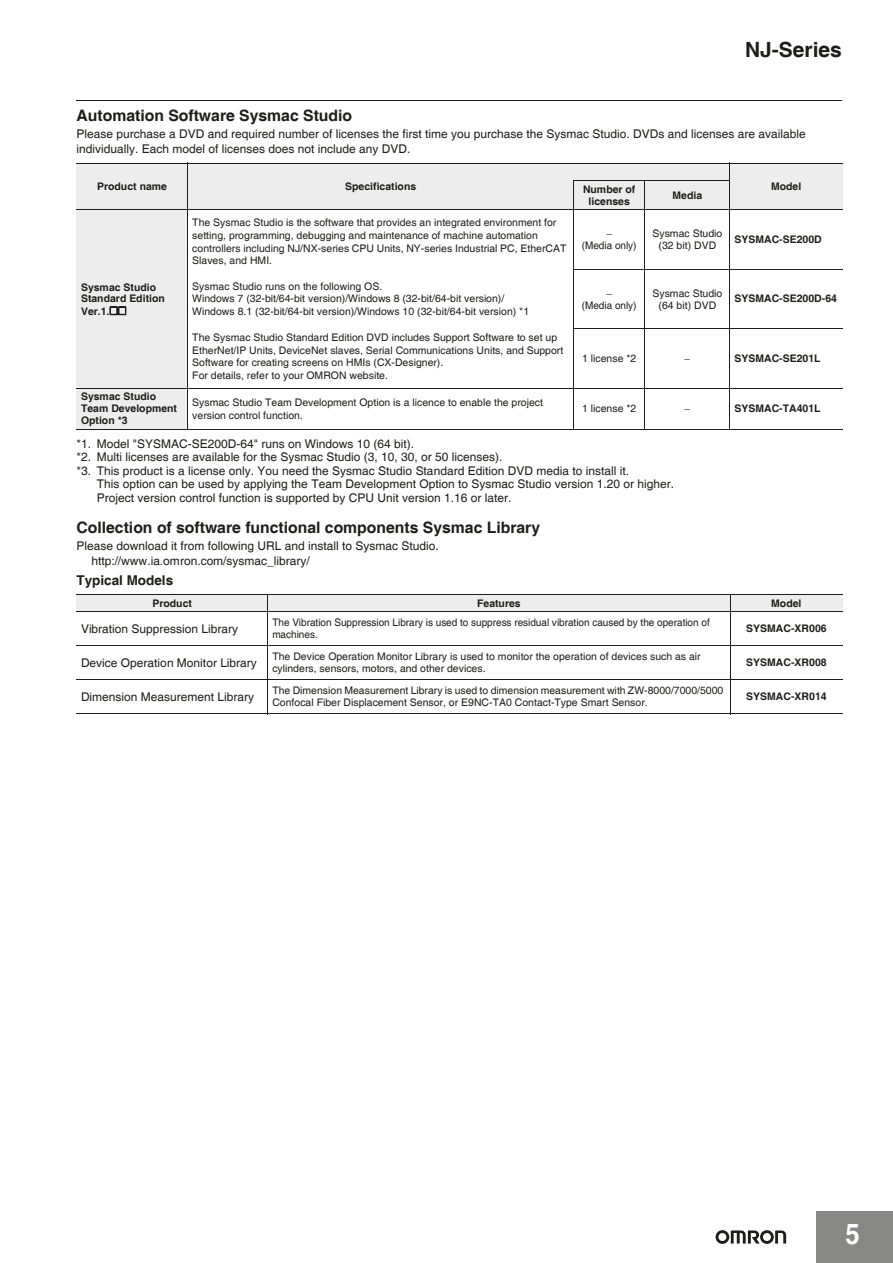
<style>
.page{position:relative;width:893px;height:1263px;background:#fff}
.page>*{position:absolute;margin:0;border:0;box-sizing:border-box;transform-origin:0 0}
.t1{font:700 28.5px "Helvetica";color:#fff;scale:.9 1}
.t2{font:700 21px "Helvetica";color:#1d1d1b}
.t3{font:700 15.75px "Helvetica";color:#1d1d1b}
.t4{font:700 13.5px "Helvetica";color:#1d1d1b}
.t5{font:12px/15px "Helvetica";color:#1d1d1b}
.t6{font:10.5px/12.8px "Helvetica";letter-spacing:.005em;color:#1d1d1b}
.t7{font:700 10.5px/12px "Helvetica";letter-spacing:.005em;color:#1d1d1b}
.t8{font:10.5px/12px "Helvetica";letter-spacing:.005em;color:#1d1d1b;scale:.96 1}
</style>
<div class="page">
<div style="left:816px;top:1212px;width:77px;height:51px;background:#878786"></div>
<svg style="left:715px;top:1230px;width:71px;height:14px"></svg>
<hr style="left:76px;top:100px;width:766px;height:1px;background:#1d1d1b">
<div style="left:76px;top:163px;width:112px;height:47px;background:#ededed"></div>
<div style="left:188px;top:163px;width:386px;height:47px;background:#ededed"></div>
<div style="left:574px;top:163px;width:156px;height:17px;background:#ededed"></div>
<div style="left:730px;top:163px;width:112px;height:47px;background:#ededed"></div>
<div style="left:574px;top:180px;width:71px;height:30px;background:#ededed"></div>
<div style="left:645px;top:180px;width:85px;height:30px;background:#ededed"></div>
<div style="left:76px;top:210px;width:112px;height:178px;background:#ededed"></div>
<div style="left:76px;top:388px;width:112px;height:41px;background:#ededed"></div>
<div style="left:76px;top:594px;width:192px;height:18px;background:#ededed"></div>
<div style="left:268px;top:594px;width:462px;height:18px;background:#ededed"></div>
<div style="left:730px;top:594px;width:113px;height:18px;background:#ededed"></div>
<hr style="left:187px;top:163px;width:1px;height:267px;background:#1d1d1b">
<hr style="left:573px;top:181px;width:1px;height:249px;background:#1d1d1b">
<hr style="left:645px;top:180px;width:1px;height:250px;background:#1d1d1b">
<hr style="left:730px;top:163px;width:1px;height:267px;background:#1d1d1b">
<hr style="left:76px;top:163px;width:766px;height:1px;background:#1d1d1b">
<hr style="left:573px;top:180px;width:157px;height:1px;background:#1d1d1b">
<hr style="left:76px;top:209px;width:766px;height:1px;background:#1d1d1b">
<hr style="left:573px;top:269px;width:269px;height:1px;background:#1d1d1b">
<hr style="left:573px;top:328px;width:269px;height:1px;background:#1d1d1b">
<hr style="left:76px;top:388px;width:766px;height:1px;background:#1d1d1b">
<hr style="left:76px;top:429px;width:766px;height:1px;background:#1d1d1b">
<hr style="left:268px;top:594px;width:1px;height:120px;background:#1d1d1b">
<hr style="left:730px;top:594px;width:1px;height:120px;background:#1d1d1b">
<hr style="left:76px;top:594px;width:767px;height:1px;background:#1d1d1b">
<hr style="left:76px;top:611px;width:767px;height:1px;background:#1d1d1b">
<hr style="left:76px;top:646px;width:767px;height:1px;background:#1d1d1b">
<hr style="left:76px;top:680px;width:767px;height:1px;background:#1d1d1b">
<hr style="left:76px;top:713px;width:767px;height:1px;background:#1d1d1b">
<svg style="left:110px;top:307px;width:16px;height:8px"></svg>
<h2 class="t2" style="left:745px;top:36px;width:98px">NJ-Series</h2>
<h3 class="t3" style="left:76px;top:106px;width:277px">Automation Software Sysmac Studio</h3>
<p class="t5" style="left:76px;top:127px;width:731px">Please purchase a DVD and required number of licenses the first time you purchase the Sysmac Studio. DVDs and licenses are available individually. Each model of licenses does not include any DVD.</p>
<p class="t7" style="left:97px;top:181px;width:71px">Product name</p>
<p class="t7" style="left:345px;top:181px;width:73px">Specifications</p>
<p class="t7" style="left:583px;top:183px;width:54px">Number of</p>
<p class="t7" style="left:771px;top:181px;width:32px">Model</p>
<p class="t7" style="left:589px;top:195px;width:43px">licenses</p>
<p class="t7" style="left:672px;top:189px;width:31px">Media</p>
<p class="t7" style="left:81px;top:281px;width:85px">Sysmac Studio<br>Standard Edition<br>Ver.1.</p>
<p class="t6" style="left:192px;top:216px;width:376px">The Sysmac Studio is the software that provides an integrated environment for setting, programming, debugging and maintenance of machine automation controllers including NJ/NX-series CPU Units, NY-series Industrial PC, EtherCAT Slaves, and HMI.</p>
<p class="t6" style="left:192px;top:280px;width:338px">Sysmac Studio runs on the following OS.<br>Windows 7 (32-bit/64-bit version)/Windows 8 (32-bit/64-bit version)/<br>Windows 8.1 (32-bit/64-bit version)/Windows 10 (32-bit/64-bit version) *1</p>
<p class="t6" style="left:192px;top:331px;width:373px">The Sysmac Studio Standard Edition DVD includes Support Software to set up EtherNet/IP Units, DeviceNet slaves, Serial Communications Units, and Support Software for creating screens on HMIs (CX-Designer).<br>For details, refer to your OMRON website.</p>
<p class="t8" style="left:582px;top:240px;width:58px">(Media only)</p>
<p class="t8" style="left:582px;top:299px;width:58px">(Media only)</p>
<p class="t6" style="left:652px;top:228px;width:71px;line-height:12px;text-align:center">Sysmac Studio (32 bit) DVD</p>
<p class="t7" style="left:734px;top:234px;width:89px">SYSMAC-SE200D</p>
<p class="t6" style="left:652px;top:287px;width:71px;line-height:12px;text-align:center">Sysmac Studio (64 bit) DVD</p>
<p class="t7" style="left:734px;top:293px;width:104px">SYSMAC-SE200D-64</p>
<p class="t6" style="left:582px;top:352px;width:56px">1 license *2</p>
<p class="t7" style="left:734px;top:353px;width:88px">SYSMAC-SE201L</p>
<p class="t7" style="left:81px;top:391px;width:98px">Sysmac Studio<br>Team Development<br>Option *3</p>
<p class="t6" style="left:192px;top:396px;width:352px">Sysmac Studio Team Development Option is a licence to enable the project version control function.</p>
<p class="t6" style="left:582px;top:403px;width:56px">1 license *2</p>
<p class="t7" style="left:734px;top:403px;width:88px">SYSMAC-TA401L</p>
<p class="t5" style="left:76px;top:437px;width:339px">*1. Model "SYSMAC-SE200D-64" runs on Windows 10 (64 bit).</p>
<p class="t5" style="left:76px;top:450px;width:427px">*2. Multi licenses are available for the Sysmac Studio (3, 10, 30, or 50 licenses).</p>
<p class="t5" style="left:76px;top:464px;width:554px">*3. This product is a license only. You need the Sysmac Studio Standard Edition DVD media to install it.</p>
<p class="t5" style="left:97px;top:477px;width:579px">This option can be used by applying the Team Development Option to Sysmac Studio version 1.20 or higher.</p>
<p class="t5" style="left:97px;top:491px;width:416px">Project version control function is supported by CPU Unit version 1.16 or later.</p>
<h3 class="t3" style="left:76px;top:518px;width:465px">Collection of software functional components Sysmac Library</h3>
<p class="t5" style="left:91px;top:539px;width:349px;text-indent:-15px">Please download it from following URL and install to Sysmac Studio. http://www.ia.omron.com/sysmac_library/</p>
<p class="t4" style="left:76px;top:572px;width:98px">Typical Models</p>
<p class="t7" style="left:152px;top:598px;width:41px">Product</p>
<p class="t7" style="left:477px;top:598px;width:45px">Features</p>
<p class="t7" style="left:771px;top:598px;width:32px">Model</p>
<p class="t5" style="left:81px;top:621px;width:159px">Vibration Suppression Library</p>
<p class="t8" style="left:272px;top:617px;width:457px">The Vibration Suppression Library is used to suppress residual vibration caused by the operation of machines.</p>
<p class="t7" style="left:746px;top:623px;width:82px">SYSMAC-XR006</p>
<p class="t5" style="left:81px;top:655px;width:177px">Device Operation Monitor Library</p>
<p class="t6" style="left:272px;top:651px;width:430px;line-height:12px">The Device Operation Monitor Library is used to monitor the operation of devices such as air cylinders, sensors, motors, and other devices.</p>
<p class="t7" style="left:746px;top:657px;width:82px">SYSMAC-XR008</p>
<p class="t5" style="left:81px;top:689px;width:175px">Dimension Measurement Library</p>
<p class="t6" style="left:272px;top:685px;width:452px;line-height:12px">The Dimension Measurement Library is used to dimension measurement with ZW-8000/7000/5000<br>Confocal Fiber Displacement Sensor, or E9NC-TA0 Contact-Type Smart Sensor.</p>
<p class="t7" style="left:746px;top:691px;width:82px">SYSMAC-XR014</p>
<h1 class="t1" style="left:845px;top:1216px;width:17px">5</h1>
</div>
